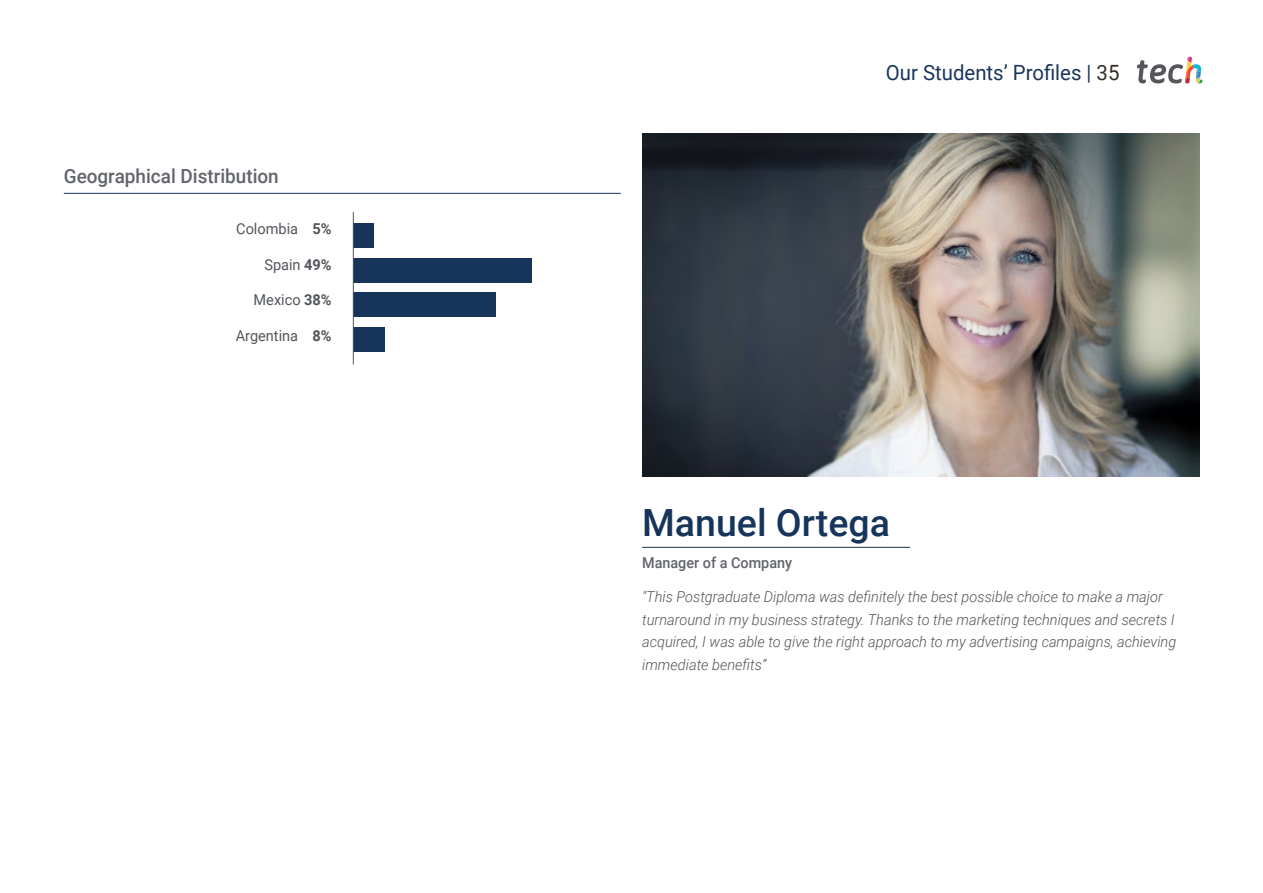
<style>
.page{position:relative;width:1263px;height:893px;background:#fff}
.page>*{position:absolute;margin:0;border:0;box-sizing:border-box;transform-origin:0 0}
.t1{font:500 37.5px "Roboto";color:#17355b}
.t2{font:21px "Roboto";color:#1a355c}
.t3{font:500 19.5px "Roboto";color:#61646a}
.t4{font:italic 300 15px/22.5px "Roboto";color:#52555b}
.t5{font:15px "Roboto";color:#52555b}
.t6{font:500 15px "Roboto";color:#61646a;scale:.96 1}
.s1{font-weight:700}
.s2{color:#312e20}
</style>
<div class="page">
<svg style="left:1137px;top:57px;width:65px;height:27px"></svg>
<hr style="left:642px;top:547px;width:268px;height:1px;background:#123352">
<img style="left:642px;top:133px;width:557px;height:343px">
<hr style="left:64px;top:193px;width:557px;height:1px;background:#17355b">
<div style="left:353px;top:223px;width:21px;height:25px;background:#17355b"></div>
<div style="left:353px;top:258px;width:179px;height:25px;background:#17355b"></div>
<div style="left:353px;top:292px;width:143px;height:25px;background:#17355b"></div>
<div style="left:353px;top:327px;width:31px;height:25px;background:#17355b"></div>
<hr style="left:353px;top:212px;width:1px;height:152px;background:#52555b">
<h3 class="t3" style="left:64px;top:162px;width:217px">Geographical Distribution</h3>
<p class="t5" style="left:236px;top:218px;width:97px">Colombia <span class="s1">5%</span></p>
<p class="t5" style="left:264px;top:254px;width:69px">Spain <span class="s1">49%</span></p>
<p class="t5" style="left:254px;top:289px;width:80px">Mexico <span class="s1">38%</span></p>
<p class="t5" style="left:236px;top:325px;width:97px">Argentina <span class="s1">8%</span></p>
<h2 class="t2" style="left:886px;top:57px;width:235px">Our Students’ Profiles | <span class="s2">35</span></h2>
<h1 class="t1" style="left:642px;top:496px;width:250px">Manuel Ortega</h1>
<p class="t6" style="left:642px;top:552px;width:158px">Manager of a Company</p>
<p class="t4" style="left:642px;top:585px;width:536px">"This Postgraduate Diploma was definitely the best possible choice to make a major turnaround in my business strategy. Thanks to the marketing techniques and secrets I acquired, I was able to give the right approach to my advertising campaigns, achieving immediate benefits”</p>
</div>
